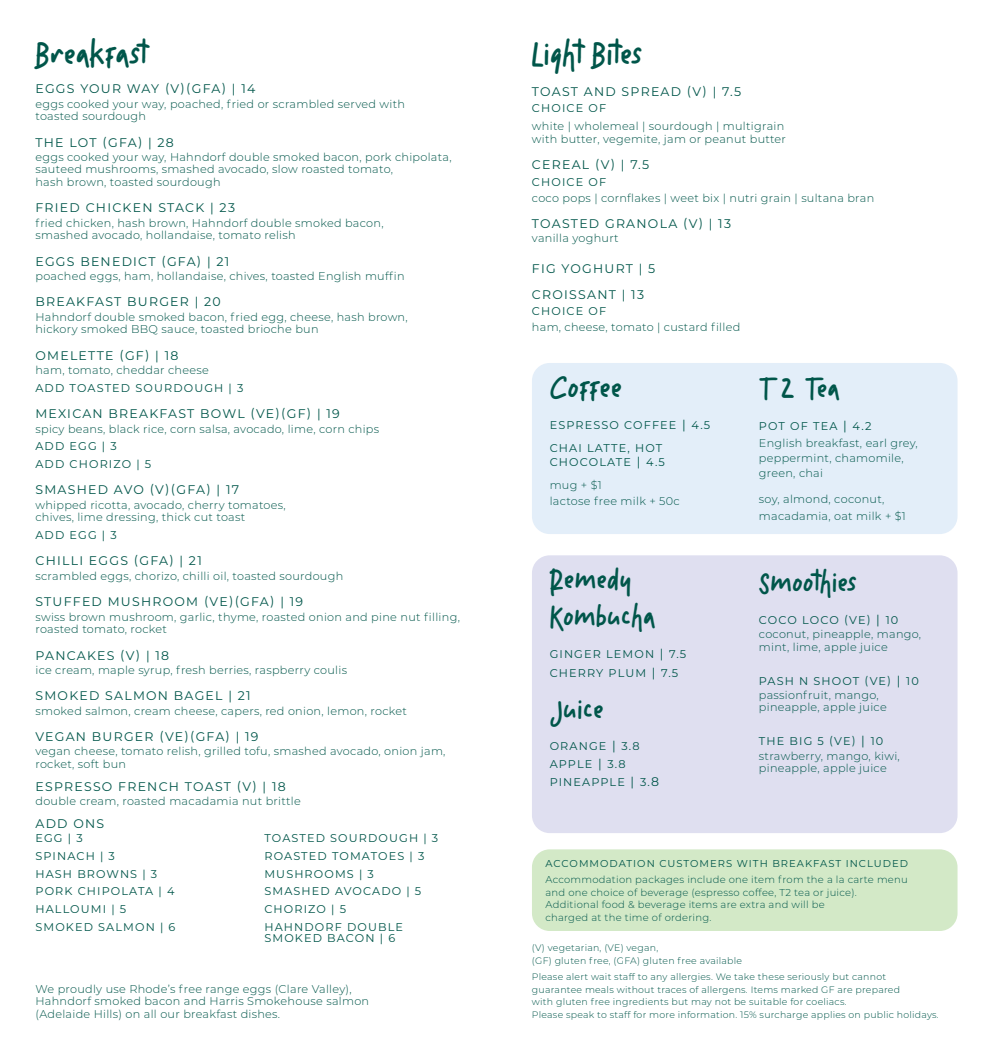
<style>
.page{position:relative;width:993px;height:1053px;background:#fff}
.page>*{position:absolute;margin:0;border:0;box-sizing:border-box;transform-origin:0 0}
.t1{font:40px "Moonllime";letter-spacing:.025em;color:#00564a}
.t2{font:37.5px "Moonllime";letter-spacing:.025em;color:#00564a}
.t3{font:35px/37.5px "Moonllime";letter-spacing:.025em;color:#00564a}
.t4{font:12.5px/26.5px "Montserrat";letter-spacing:.1em;color:#00564a}
.t5{font:300 11.25px/12.5px "Montserrat";letter-spacing:.025em;color:#00564a}
.t6{font:11.25px/18px "Montserrat";letter-spacing:.1em;color:#00564a}
.t7{font:300 10px/12.5px "Montserrat";letter-spacing:.025em;color:#00564a}
.t8{font:10px "Montserrat";letter-spacing:.1em;color:#00564a}
.t9{font:300 9.38px/12.5px "Montserrat";letter-spacing:.025em;color:#00564a}
.s1{font-size:12.5px}
.s2{font-weight:300}
.s3{font-size:41.25px}
.s4{font-weight:400}
.s5{font-weight:400;font-size:12.5px}
</style>
<div class="page">
<div style="left:531px;top:849px;width:426px;height:81px;background:#d3e9c7;border-radius:18px"></div>
<div style="left:531px;top:363px;width:426px;height:171px;background:#e3eef9;border-radius:18px"></div>
<div style="left:531px;top:555px;width:426px;height:278px;background:#dfdff0;border-radius:18px"></div>
<h1 class="t1" style="left:35px;top:37px;width:112px">Breakfast</h1>
<p class="t4" style="left:35px;top:75px;width:221px">EGGS YOUR WAY (V)(GFA) | 14</p>
<p class="t5" style="left:35px;top:97px;width:371px">eggs cooked your way, poached, fried or scrambled served with toasted sourdough</p>
<p class="t4" style="left:35px;top:128px;width:140px">THE LOT (GFA) | 28</p>
<p class="t5" style="left:35px;top:150px;width:417px">eggs cooked your way, Hahndorf double smoked bacon, pork chipolata, sauteed mushrooms, smashed avocado, slow roasted tomato,<br>hash brown, toasted sourdough</p>
<p class="t4" style="left:35px;top:194px;width:201px">FRIED CHICKEN STACK | 23</p>
<p class="t5" style="left:35px;top:216px;width:349px">fried chicken, hash brown, Hahndorf double smoked bacon, smashed avocado, hollandaise, tomato relish</p>
<p class="t4" style="left:35px;top:247px;width:195px">EGGS BENEDICT (GFA) | 21</p>
<p class="t5" style="left:35px;top:269px;width:370px">poached eggs, ham, hollandaise, chives, toasted English muffin</p>
<p class="t4" style="left:35px;top:288px;width:187px">BREAKFAST BURGER | 20</p>
<p class="t5" style="left:35px;top:310px;width:373px">Hahndorf double smoked bacon, fried egg, cheese, hash brown, hickory smoked BBQ sauce, toasted brioche bun</p>
<p class="t4" style="left:35px;top:341px;width:144px">OMELETTE (GF) | 18</p>
<p class="t5" style="left:35px;top:363px;width:175px">ham, tomato, cheddar cheese</p>
<p class="t6" style="left:35px;top:378px;width:209px">ADD TOASTED SOURDOUGH | 3</p>
<p class="t4" style="left:35px;top:400px;width:306px">MEXICAN BREAKFAST BOWL (VE)(GF) | 19</p>
<p class="t5" style="left:35px;top:422px;width:345px">spicy beans, black rice, corn salsa, avocado, lime, corn chips</p>
<p class="t6" style="left:35px;top:437px;width:117px">ADD EGG | 3<br>ADD CHORIZO | 5</p>
<p class="t4" style="left:35px;top:476px;width:205px">SMASHED AVO (V)(GFA) | 17</p>
<p class="t5" style="left:35px;top:498px;width:252px">whipped ricotta, avocado, cherry tomatoes, chives, lime dressing, thick cut toast</p>
<p class="t6" style="left:35px;top:525px;width:83px">ADD EGG | 3</p>
<p class="t4" style="left:35px;top:547px;width:168px">CHILLI EGGS (GFA) | 21</p>
<p class="t5" style="left:35px;top:569px;width:309px">scrambled eggs, chorizo, chilli oil, toasted sourdough</p>
<p class="t4" style="left:35px;top:588px;width:269px">STUFFED MUSHROOM (VE)(GFA) | 19</p>
<p class="t5" style="left:35px;top:610px;width:426px">swiss brown mushroom, garlic, thyme, roasted onion and pine nut filling, roasted tomato, rocket</p>
<p class="t4" style="left:35px;top:641px;width:135px">PANCAKES (V) | 18</p>
<p class="t5" style="left:35px;top:663px;width:313px">ice cream, maple syrup, fresh berries, raspberry coulis</p>
<p class="t4" style="left:35px;top:682px;width:217px">SMOKED SALMON BAGEL | 21</p>
<p class="t5" style="left:35px;top:704px;width:373px">smoked salmon, cream cheese, capers, red onion, lemon, rocket</p>
<p class="t4" style="left:35px;top:722px;width:224px">VEGAN BURGER (VE)(GFA) | 19</p>
<p class="t5" style="left:35px;top:744px;width:411px">vegan cheese, tomato relish, grilled tofu, smashed avocado, onion jam, rocket, soft bun</p>
<p class="t4" style="left:35px;top:772px;width:252px">ESPRESSO FRENCH TOAST (V) | 18</p>
<p class="t5" style="left:35px;top:794px;width:267px">double cream, roasted macadamia nut brittle</p>
<p class="t4" style="left:35px;top:809px;width:70px">ADD ONS</p>
<p class="t6" style="left:35px;top:828px;width:49px">EGG | 3</p>
<p class="t6" style="left:264px;top:828px;width:175px">TOASTED SOURDOUGH | 3</p>
<p class="t6" style="left:35px;top:846px;width:81px">SPINACH | 3</p>
<p class="t6" style="left:264px;top:846px;width:161px">ROASTED TOMATOES | 3</p>
<p class="t6" style="left:35px;top:864px;width:123px">HASH BROWNS | 3</p>
<p class="t6" style="left:264px;top:864px;width:111px">MUSHROOMS | 3</p>
<p class="t6" style="left:35px;top:881px;width:140px">PORK CHIPOLATA | 4</p>
<p class="t6" style="left:264px;top:881px;width:158px">SMASHED AVOCADO | 5</p>
<p class="t6" style="left:35px;top:899px;width:92px">HALLOUMI | 5</p>
<p class="t6" style="left:264px;top:899px;width:83px">CHORIZO | 5</p>
<p class="t6" style="left:35px;top:917px;width:141px">SMOKED SALMON | 6</p>
<p class="t6" style="left:264px;top:920px;width:140px;line-height:11.2px">HAHNDORF DOUBLE<br>SMOKED BACON | 6</p>
<p class="t5" style="left:35px;top:981px;width:335px">We proudly use Rhode’s free range eggs (Clare Valley),<br>Hahndorf smoked bacon and Harris Smokehouse salmon (Adelaide Hills) on all our breakfast dishes.</p>
<h1 class="t1" style="left:531px;top:37px;width:111px">Light Bites</h1>
<p class="t4" style="left:531px;top:78px;width:210px">TOAST AND SPREAD (V) | 7.5</p>
<p class="t6" style="left:531px;top:98px;width:76px">CHOICE OF</p>
<p class="t5" style="left:531px;top:120px;width:255px">white | wholemeal | sourdough | multigrain with butter, vegemite, jam or peanut butter</p>
<p class="t4" style="left:531px;top:151px;width:119px">CEREAL (V) | 7.5</p>
<p class="t6" style="left:531px;top:172px;width:76px">CHOICE OF</p>
<p class="t5" style="left:531px;top:191px;width:344px">coco pops | cornflakes | weet bix | nutri grain | sultana bran</p>
<p class="t4" style="left:531px;top:210px;width:201px">TOASTED GRANOLA (V) | 13</p>
<p class="t5" style="left:531px;top:232px;width:88px">vanilla yoghurt</p>
<p class="t4" style="left:531px;top:254px;width:125px">FIG YOGHURT | 5<br>CROISSANT | 13</p>
<p class="t6" style="left:531px;top:302px;width:76px">CHOICE OF</p>
<p class="t5" style="left:531px;top:320px;width:210px">ham, cheese, tomato | custard filled</p>
<h2 class="t2" style="left:549px;top:371px;width:73px">Coffee</h2>
<p class="t6" style="left:549px;top:412px;width:162px;line-height:23.4px">ESPRESSO COFFEE <span class="s1">|</span> 4.5<br>CHAI LATTE, HOT</p>
<p class="t6" style="left:549px;top:450px;width:117px;line-height:23.1px">CHOCOLATE <span class="s1">|</span> 4.5 <span class="s2">mug + $1</span></p>
<p class="t5" style="left:549px;top:494px;width:131px">lactose free milk + 50c</p>
<h3 class="t3" style="left:549px;top:564px;width:106px">Remedy<br>Kombucha</h3>
<p class="t6" style="left:549px;top:643px;width:138px;line-height:19.2px">GINGER LEMON <span class="s1">|</span> 7.5<br>CHERRY PLUM <span class="s1">|</span> 7.5</p>
<h3 class="t3" style="left:549px;top:694px;width:55px">Juice</h3>
<p class="t6" style="left:549px;top:736px;width:111px">ORANGE <span class="s1">|</span> 3.8<br>APPLE <span class="s1">|</span> 3.8<br>PINEAPPLE <span class="s1">|</span> 3.<span class="s1">8</span></p>
<h3 class="t3" style="left:758px;top:374px;width:81px">T <span class="s3">2</span> Tea</h3>
<p class="t5" style="left:758px;top:417px;width:160px;line-height:16.8px"><span class="s4">POT OF TEA</span> <span class="s5">|</span> <span class="s4">4.2<br></span>English breakfast, earl grey,</p>
<p class="t5" style="left:758px;top:449px;width:146px;line-height:15px">peppermint, chamomile, green, chai</p>
<p class="t5" style="left:758px;top:491px;width:148px;line-height:16.2px">soy, almond, coconut, macadamia, oat milk + $1</p>
<h3 class="t3" style="left:758px;top:568px;width:98px">Smoothies</h3>
<p class="t5" style="left:758px;top:612px;width:164px;line-height:14.2px"><span class="s4">COCO LOCO (VE)</span> <span class="s5">|</span> <span class="s4">10 </span>coconut, pineapple, mango,</p>
<p class="t5" style="left:758px;top:640px;width:130px">mint, lime, apple juice</p>
<p class="t5" style="left:758px;top:673px;width:161px;line-height:14.2px"><span class="s4">PASH N SHOOT (VE)</span> <span class="s5">|</span> <span class="s4">10 </span>passionfruit, mango,</p>
<p class="t5" style="left:758px;top:700px;width:129px">pineapple, apple juice</p>
<p class="t5" style="left:758px;top:733px;width:142px;line-height:14.2px"><span class="s4">THE BIG 5 (VE)</span> <span class="s5">|</span> <span class="s4">10 </span>strawberry, mango, kiwi,</p>
<p class="t5" style="left:758px;top:761px;width:129px">pineapple, apple juice</p>
<p class="t8" style="left:545px;top:856px;width:364px">ACCOMMODATION CUSTOMERS WITH BREAKFAST INCLUDED</p>
<p class="t7" style="left:545px;top:873px;width:364px">Accommodation packages include one item from the a la carte menu and one choice of beverage (espresso coffee, T2 tea or juice).<br>Additional food &amp; beverage items are extra and will be<br>charged at the time of ordering.</p>
<p class="t9" style="left:531px;top:941px;width:211px">(V) vegetarian, (VE) vegan,<br>(GF) gluten free, (GFA) gluten free available</p>
<p class="t9" style="left:531px;top:970px;width:408px">Please alert wait staff to any allergies. We take these seriously but cannot<br>guarantee meals without traces of allergens. Items marked GF are prepared<br>with gluten free ingredients but may not be suitable for coeliacs.<br>Please speak to staff for more information. 15% surcharge applies on public holidays.</p>
</div>
